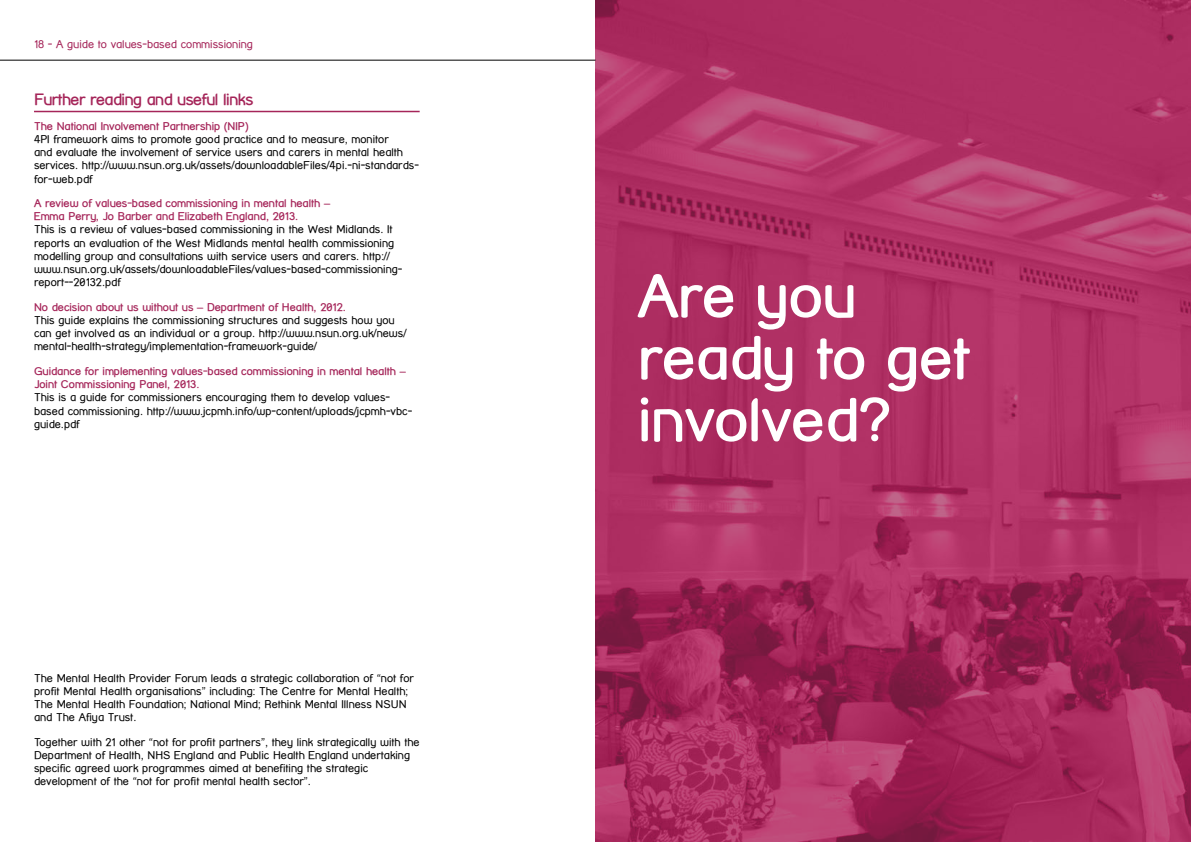
<style>
.page{position:relative;width:1191px;height:842px;background:#fff}
.page>*{position:absolute;margin:0;border:0;box-sizing:border-box;transform-origin:0 0}
.t1{font:700 60px/62px "Street Corner";color:#fff}
.t2{font:700 16px "Street Corner";letter-spacing:-.025em;color:#a52559}
.t3{font:11px/13.2px "Street Corner";color:#000}
.t4{font:700 11px/13.2px "Street Corner";color:#a52559}
.t5{font:11px "Street Corner";color:#a52559}
</style>
<div class="page">
<img style="left:595px;top:0;width:596px;height:842px">
<hr style="left:34px;top:111px;width:386px;height:1px;background:#a52559">
<hr style="left:0;top:60px;width:595px;height:1px;background:#000">
<p class="t5" style="left:34px;top:38px;width:220px">18 - A guide to values-based commissioning</p>
<h2 class="t2" style="left:34px;top:90px;width:221px">Further reading and useful links</h2>
<p class="t4" style="left:34px;top:119px;width:216px">The National Involvement Partnership (NIP)</p>
<p class="t3" style="left:34px;top:132px;width:386px">4PI framework aims to promote good practice and to measure, monitor<br>and evaluate the involvement of service users and carers in mental health services. http://www.nsun.org.uk/assets/downloadableFiles/4pi.-ni-standards&shy;for-web.pdf</p>
<p class="t4" style="left:34px;top:197px;width:298px">A review of values-based commissioning in mental health –<br>Emma Perry, Jo Barber and Elizabeth England, 2013.</p>
<p class="t3" style="left:34px;top:223px;width:370px">This is a review of values-based commissioning in the West Midlands. It reports an evaluation of the West Midlands mental health commissioning modelling group and consultations with service users and carers. http:// www.nsun.org.uk/assets/downloadableFiles/values-based-commissioning&shy;report--20132.pdf</p>
<p class="t4" style="left:34px;top:300px;width:313px">No decision about us without us – Department of Health, 2012.</p>
<p class="t3" style="left:34px;top:313px;width:374px">This guide explains the commissioning structures and suggests how you can get involved as an individual or a group. http://www.nsun.org.uk/news/ mental-health-strategy/implementation-framework-guide/</p>
<p class="t4" style="left:34px;top:364px;width:373px">Guidance for implementing values-based commissioning in mental health –<br>Joint Commissioning Panel, 2013.</p>
<p class="t3" style="left:34px;top:391px;width:380px">This is a guide for commissioners encouraging them to develop values&shy;based commissioning. http://www.jcpmh.info/wp-content/uploads/jcpmh-vbc&shy;guide.pdf</p>
<p class="t3" style="left:34px;top:671px;width:381px">The Mental Health Provider Forum leads a strategic collaboration of “not for profit Mental Health organisations” including: The Centre for Mental Health; The Mental Health Foundation; National Mind; Rethink Mental Illness NSUN and The Afiya Trust.</p>
<p class="t3" style="left:34px;top:735px;width:387px">Together with 21 other “not for profit partners”, they link strategically with the Department of Health, NHS England and Public Health England undertaking specific agreed work programmes aimed at benefiting the strategic development of the “not for profit mental health sector”.</p>
<h1 class="t1" style="left:638px;top:265px;width:333px">Are you ready to get involved?</h1>
</div>
